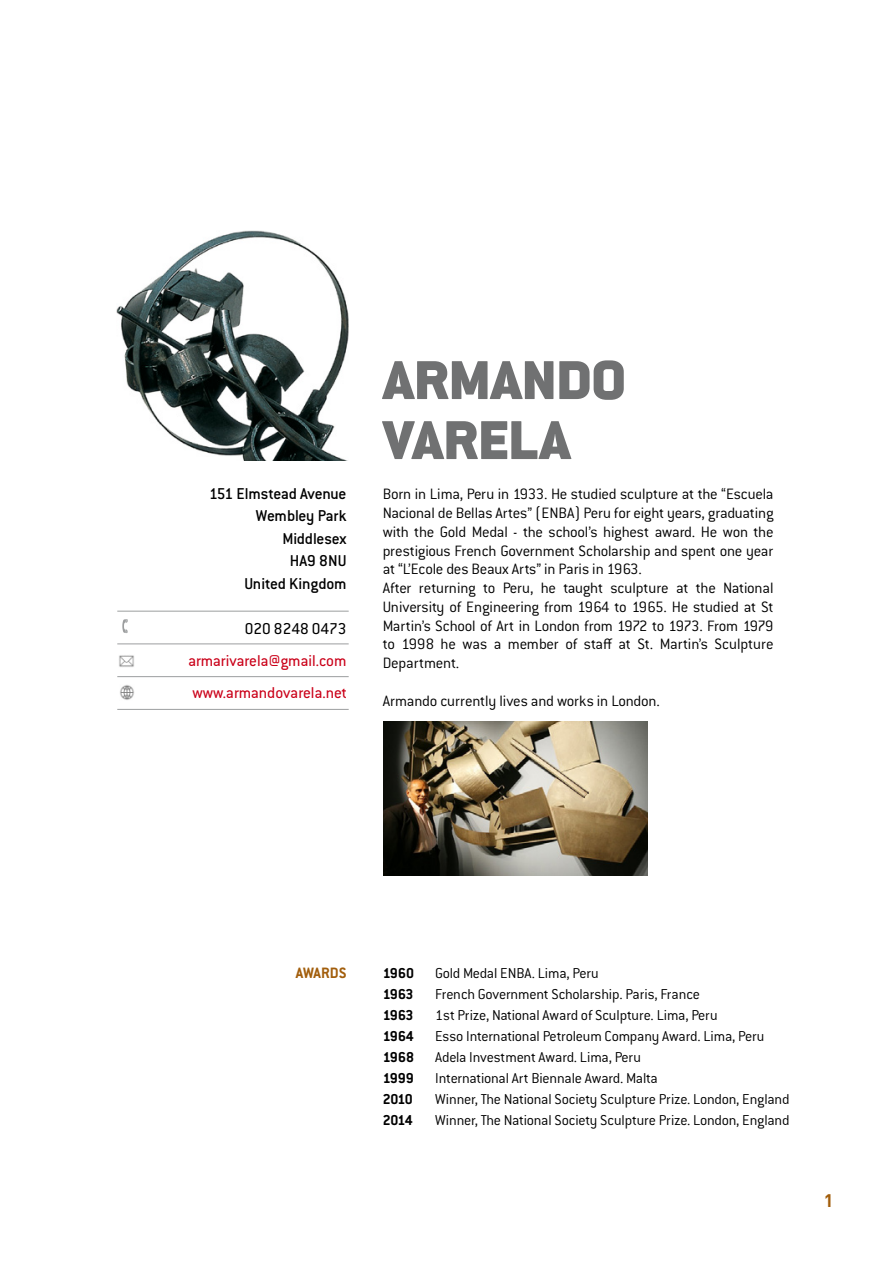
<style>
.page{position:relative;width:893px;height:1263px;background:#fff}
.page>*{position:absolute;margin:0;border:0;box-sizing:border-box;transform-origin:0 0}
.t1{font:900 60px/60px "Conduit ITC Std";color:#707172}
.t2{font:700 18px "DIN";color:#a25e0c}
.t3{font:500 17.25px/22.5px "Conduit ITC Std";letter-spacing:-.01em;color:#000;text-align:right}
.t4{font:17.25px/32.2px "Conduit ITC Std";color:#ca0019}
.t5{font:17.25px "Conduit ITC Std";color:#000}
.t6{font:300 16.5px/18.8px "Conduit ITC Std";letter-spacing:-.015em;color:#000}
.t7{font:700 16.5px "Conduit ITC Std";color:#a25e0c}
.t8{font:300 15.75px "Conduit ITC Std";letter-spacing:-.015em;color:#000}
.t9{font:700 15.75px "Conduit ITC Std";letter-spacing:-.025em;color:#000}
</style>
<div class="page">
<img style="left:384px;top:721px;width:263px;height:154px">
<img style="left:117px;top:231px;width:232px;height:229px">
<svg style="left:122px;top:619px;width:6px;height:14px"></svg>
<hr style="left:117px;top:611px;width:232px;height:1px;background:#9c9e9f">
<hr style="left:117px;top:643px;width:232px;height:1px;background:#9c9e9f">
<hr style="left:117px;top:676px;width:232px;height:1px;background:#9c9e9f">
<hr style="left:117px;top:709px;width:232px;height:1px;background:#9c9e9f">
<img style="left:119px;top:655px;width:15px;height:12px">
<img style="left:120px;top:685px;width:14px;height:15px">
<p class="t3" style="left:209px;top:482px;width:139px">151 Elmstead Avenue<br>Wembley Park<br>Middlesex<br>HA9 8NU<br>United Kingdom</p>
<p class="t5" style="left:245px;top:618px;width:103px">020 8248 0473</p>
<p class="t4" style="left:188px;top:644px;width:160px">armarivarela@gmail.com www.armandovarela.net</p>
<h1 class="t1" style="left:383px;top:351px;width:245px">ARMANDO<br>VARELA</h1>
<p class="t6" style="left:383px;top:484px;width:392px">Born in Lima, Peru in 1933. He studied sculpture at the “Escuela Nacional de Bellas Artes” (ENBA) Peru for eight years, graduating with the Gold Medal - the school’s highest award. He won the prestigious French Government Scholarship and spent one year at “L’Ecole des Beaux Arts” in Paris in 1963.<br>After returning to Peru, he taught sculpture at the National University of Engineering from 1964 to 1965. He studied at St Martin’s School of Art in London from 1972 to 1973. From 1979 to 1998 he was a member of staff at St. Martin’s Sculpture Department.</p>
<p class="t6" style="left:383px;top:691px;width:279px">Armando currently lives and works in London.</p>
<p class="t7" style="left:296px;top:963px;width:52px">AWARDS</p>
<p class="t9" style="left:383px;top:964px;width:33px">1960</p>
<p class="t8" style="left:435px;top:964px;width:165px">Gold Medal ENBA. Lima, Peru</p>
<p class="t9" style="left:383px;top:985px;width:32px">1963</p>
<p class="t8" style="left:435px;top:985px;width:266px">French Government Scholarship. Paris, France</p>
<p class="t9" style="left:383px;top:1006px;width:32px">1963</p>
<p class="t8" style="left:435px;top:1006px;width:284px">1st Prize, National Award of Sculpture. Lima, Peru</p>
<p class="t9" style="left:383px;top:1027px;width:33px">1964</p>
<p class="t8" style="left:435px;top:1027px;width:331px">Esso International Petroleum Company Award. Lima, Peru</p>
<p class="t9" style="left:383px;top:1048px;width:33px">1968</p>
<p class="t8" style="left:435px;top:1048px;width:207px">Adela Investment Award. Lima, Peru</p>
<p class="t9" style="left:383px;top:1069px;width:33px">1999</p>
<p class="t8" style="left:435px;top:1069px;width:224px">International Art Biennale Award. Malta</p>
<p class="t9" style="left:383px;top:1090px;width:31px">2010</p>
<p class="t8" style="left:435px;top:1090px;width:356px">Winner, The National Society Sculpture Prize. London, England</p>
<p class="t9" style="left:383px;top:1111px;width:32px">2014</p>
<p class="t8" style="left:435px;top:1111px;width:356px">Winner, The National Society Sculpture Prize. London, England</p>
<p class="t2" style="left:824px;top:1189px;width:11px">1</p>
</div>
